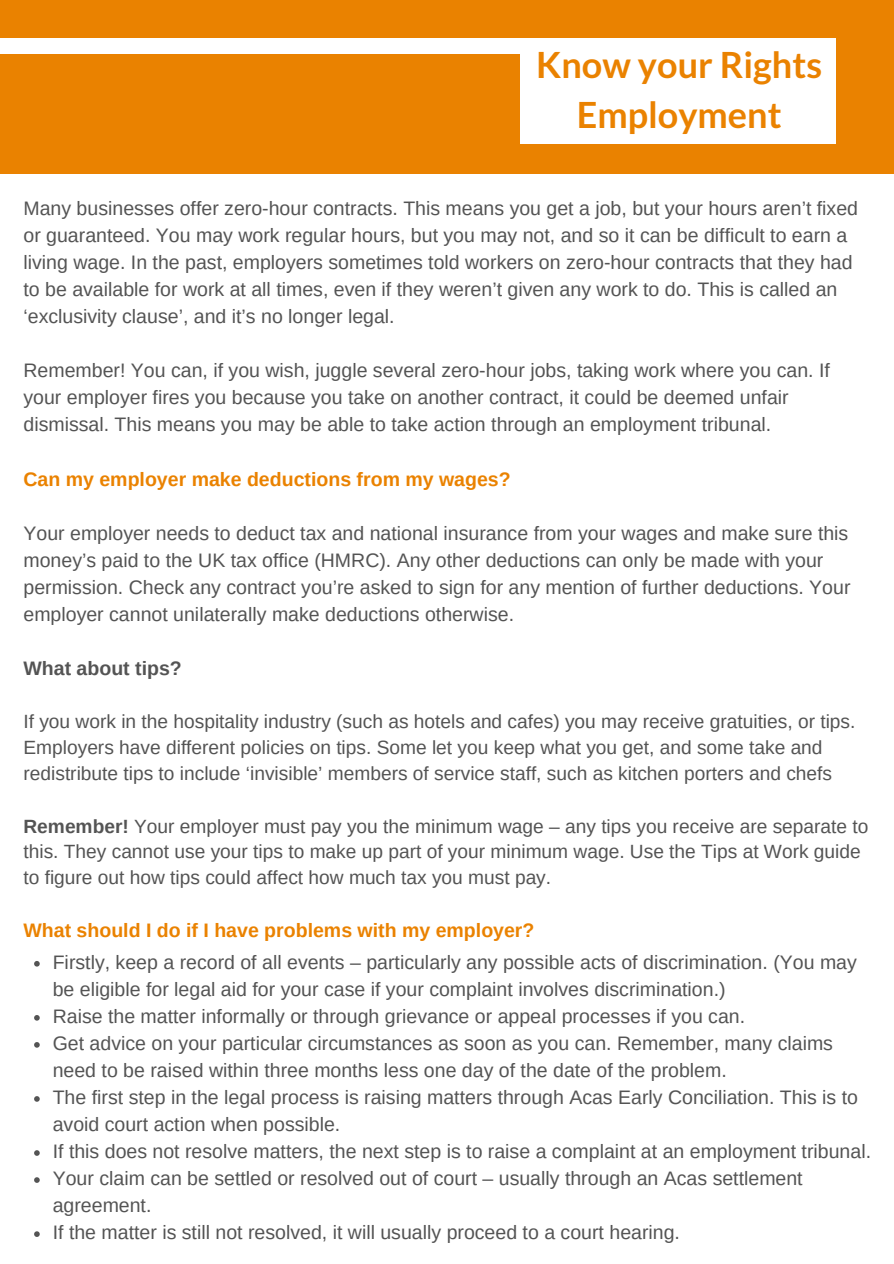
<style>
.page{position:relative;width:894px;height:1264px;background:#fff}
.page>*{position:absolute;margin:0;border:0;box-sizing:border-box;transform-origin:0 0}
.t1{font:700 36px/49.5px "Lato";color:#ea8200;text-align:center}
.t2{font:19.5px/27px "Arimo";color:#545454}
.t3{font:700 19.5px "Arimo";color:#ea8200}
.t4{font:700 19.5px "Arimo";color:#545454}
.t5{font:19.2px/26px "Arimo";color:#545454}
.s1{font-weight:700}
</style>
<div class="page">
<div style="left:0;top:0;width:893px;height:173px;background:#ea8200"></div>
<div style="left:520px;top:38px;width:315px;height:106px;background:#fff"></div>
<div style="left:0;top:38px;width:521px;height:15px;background:#fff"></div>
<svg style="left:34px;top:961px;width:6px;height:5px"></svg>
<svg style="left:34px;top:1015px;width:6px;height:5px"></svg>
<svg style="left:34px;top:1042px;width:6px;height:5px"></svg>
<svg style="left:34px;top:1096px;width:6px;height:5px"></svg>
<svg style="left:34px;top:1150px;width:6px;height:5px"></svg>
<svg style="left:34px;top:1177px;width:6px;height:5px"></svg>
<svg style="left:34px;top:1231px;width:6px;height:5px"></svg>
<h1 class="t1" style="left:536px;top:39px;width:287px">Know your Rights<br>Employment</h1>
<p class="t2" style="left:23px;top:195px;width:835px">Many businesses offer zero-hour contracts. This means you get a job, but your hours aren’t fixed or guaranteed. You may work regular hours, but you may not, and so it can be difficult to earn a living wage. In the past, employers sometimes told workers on zero-hour contracts that they had to be available for work at all times, even if they weren’t given any work to do. This is called an ‘exclusivity clause’, and it’s no longer legal.</p>
<p class="t2" style="left:23px;top:357px;width:807px">Remember! You can, if you wish, juggle several zero-hour jobs, taking work where you can. If your employer fires you because you take on another contract, it could be deemed unfair dismissal. This means you may be able to take action through an employment tribunal.</p>
<p class="t3" style="left:23px;top:468px;width:488px">Can my employer make deductions from my wages?</p>
<p class="t2" style="left:23px;top:519px;width:828px">Your employer needs to deduct tax and national insurance from your wages and make sure this money’s paid to the UK tax office (HMRC). Any other deductions can only be made with your permission. Check any contract you’re asked to sign for any mention of further deductions. Your employer cannot unilaterally make deductions otherwise.</p>
<p class="t4" style="left:23px;top:657px;width:160px">What about tips?</p>
<p class="t5" style="left:23px;top:708px;width:833px">If you work in the hospitality industry (such as hotels and cafes) you may receive gratuities, or tips.<br>Employers have different policies on tips. Some let you keep what you get, and some take and redistribute tips to include ‘invisible’ members of service staff, such as kitchen porters and chefs</p>
<p class="t5" style="left:23px;top:812px;width:846px"><span class="s1">Remember!</span> Your employer must pay you the minimum wage – any tips you receive are separate to this. They cannot use your tips to make up part of your minimum wage. Use the Tips at Work guide to figure out how tips could affect how much tax you must pay.</p>
<p class="t3" style="left:23px;top:919px;width:512px">What should I do if I have problems with my employer?</p>
<p class="t2" style="left:53px;top:948px;width:819px">Firstly, keep a record of all events – particularly any possible acts of discrimination. (You may be eligible for legal aid for your case if your complaint involves discrimination.)<br>Raise the matter informally or through grievance or appeal processes if you can.<br>Get advice on your particular circumstances as soon as you can. Remember, many claims need to be raised within three months less one day of the date of the problem.<br>The first step in the legal process is raising matters through Acas Early Conciliation. This is to avoid court action when possible.<br>If this does not resolve matters, the next step is to raise a complaint at an employment tribunal.<br>Your claim can be settled or resolved out of court – usually through an Acas settlement agreement.<br>If the matter is still not resolved, it will usually proceed to a court hearing.</p>
</div>
